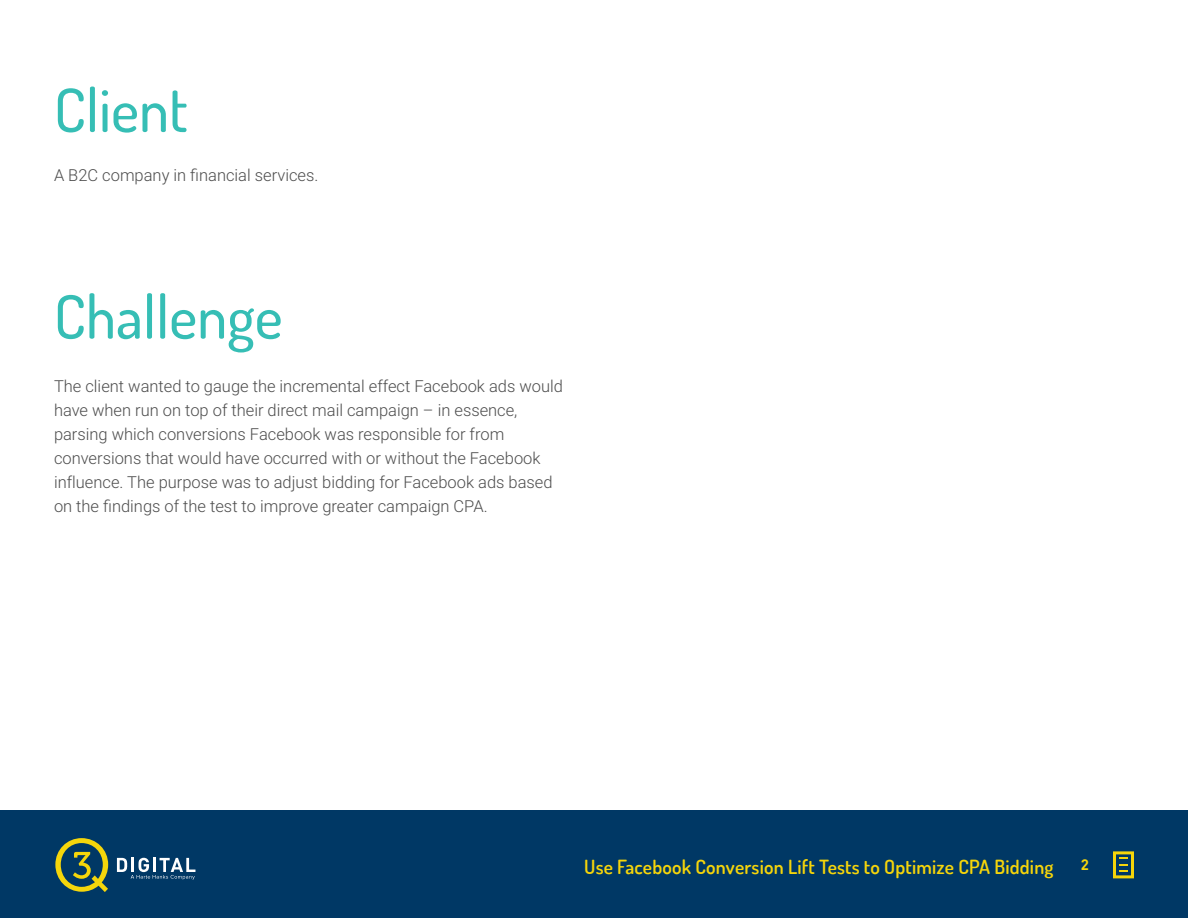
<style>
.page{position:relative;width:1188px;height:918px;background:#fff}
.page>*{position:absolute;margin:0;border:0;box-sizing:border-box;transform-origin:0 0}
.t1{font:500 60px "Dosis";color:#36beb5}
.t2{font:600 19.5px "Dosis";letter-spacing:.01em;color:#f6d50a}
.Paragraph{font:300 16.5px/24px "Roboto";color:#4c4c4c}
.t3{font:700 15px "DINOT";color:#f6d50a}
</style>
<div class="page">
<div style="left:0;top:810px;width:1188px;height:108px;background:#003865"></div>
<svg style="left:1113px;top:851px;width:21px;height:27px"></svg>
<svg style="left:55px;top:838px;width:53px;height:54px"></svg>
<svg style="left:117px;top:858px;width:78px;height:22px"></svg>
<p class="t1" style="left:54px;top:71px;width:135px">Client</p>
<p class="Paragraph" style="left:54px;top:162px;width:266px">A B2C company in financial services.</p>
<p class="t1" style="left:54px;top:278px;width:230px">Challenge</p>
<p class="Paragraph" style="left:54px;top:373px;width:511px">The client wanted to gauge the incremental effect Facebook ads would have when run on top of their direct mail campaign – in essence, parsing which conversions Facebook was responsible for from conversions that would have occurred with or without the Facebook influence. The purpose was to adjust bidding for Facebook ads based on the findings of the test to improve greater campaign CPA.</p>
<p class="t2" style="left:584px;top:854px;width:471px">Use Facebook Conversion Lift Tests to Optimize CPA Bidding</p>
<p class="t3" style="left:1081px;top:855px;width:10px">2</p>
</div>
